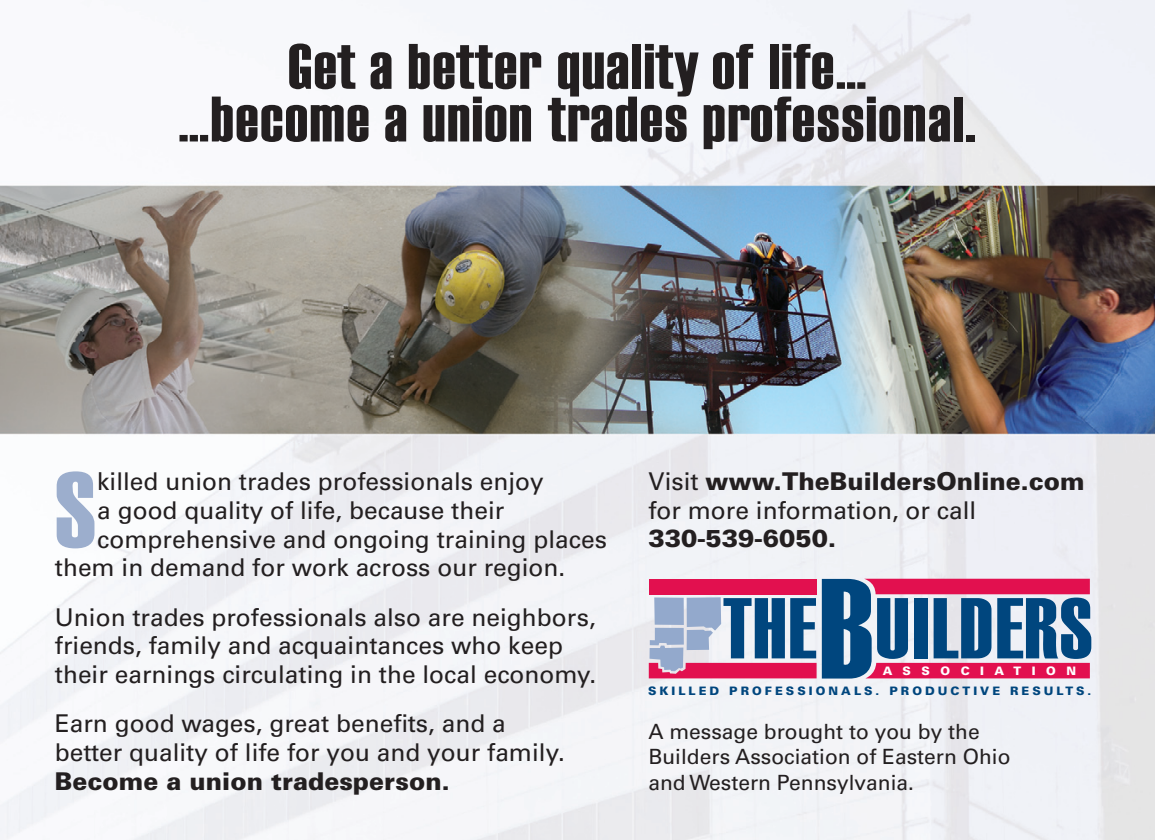
<style>
.page{position:relative;width:1155px;height:840px;background:#fff}
.page>*{position:absolute;margin:0;border:0;box-sizing:border-box;transform-origin:0 0}
.t1{font:108.15px "Haettenschweiler";color:#9caecd}
.t2{font:86.1px "Haettenschweiler";letter-spacing:.02em;color:#00467e}
.t3{font:64.05px/52.5px "Haettenschweiler";letter-spacing:.03em;color:#231f20;text-align:center}
.t4{font:24.5px/28.7px "Univers LT Std";color:#231f20}
.t5{font:900 24.5px "Univers LT Std";color:#231f20}
.t6{font:21px/25.2px "Univers LT Std";color:#231f20}
.t7{font:900 11.55px "Univers LT Std";letter-spacing:.26em;color:#00467e}
.t8{font:900 11.55px "Univers LT Std";letter-spacing:.9em;color:#fff}
.s1{font-weight:900}
</style>
<div class="page">
<img style="left:0;top:0;width:1155px;height:840px">
<svg style="left:649px;top:579px;width:441px;height:99px"></svg>
<h3 class="t3" style="left:179px;top:40px;width:798px">Get a better quality of life…<br>…become a union trades professional.</h3>
<h1 class="t1" style="left:55px;top:436px;width:43px">S</h1>
<p class="t4" style="left:97px;top:467px;width:448px">killed union trades professionals enjoy</p>
<p class="t4" style="left:97px;top:496px;width:409px">a good quality of life, because their</p>
<p class="t4" style="left:97px;top:525px;width:511px">comprehensive and ongoing training places</p>
<p class="t4" style="left:55px;top:553px;width:512px">them in demand for work across our region.</p>
<p class="t4" style="left:55px;top:603px;width:543px">Union trades professionals also are neighbors, friends, family and acquaintances who keep their earnings circulating in the local economy.</p>
<p class="t4" style="left:55px;top:709px;width:511px">Earn good wages, great benefits, and a better quality of life for you and your family.</p>
<p class="t5" style="left:55px;top:766px;width:397px">Become a union tradesperson.</p>
<p class="t4" style="left:648px;top:467px;width:438px">Visit <span class="s1">www.TheBuildersOnline.com </span>for more information, or call</p>
<p class="t5" style="left:648px;top:523px;width:189px">330-539-6050.</p>
<h2 class="t2" style="left:722px;top:570px;width:372px">THE UILDERS</h2>
<p class="t7" style="left:648px;top:684px;width:445px">SKILLED PROFESSIONALS. PRODUCTIVE RESULTS.</p>
<p class="t8" style="left:883px;top:664px;width:195px">ASSOCIATION</p>
<p class="t6" style="left:648px;top:719px;width:364px">A message brought to you by the<br>Builders Association of Eastern Ohio and Western Pennsylvania.</p>
</div>
